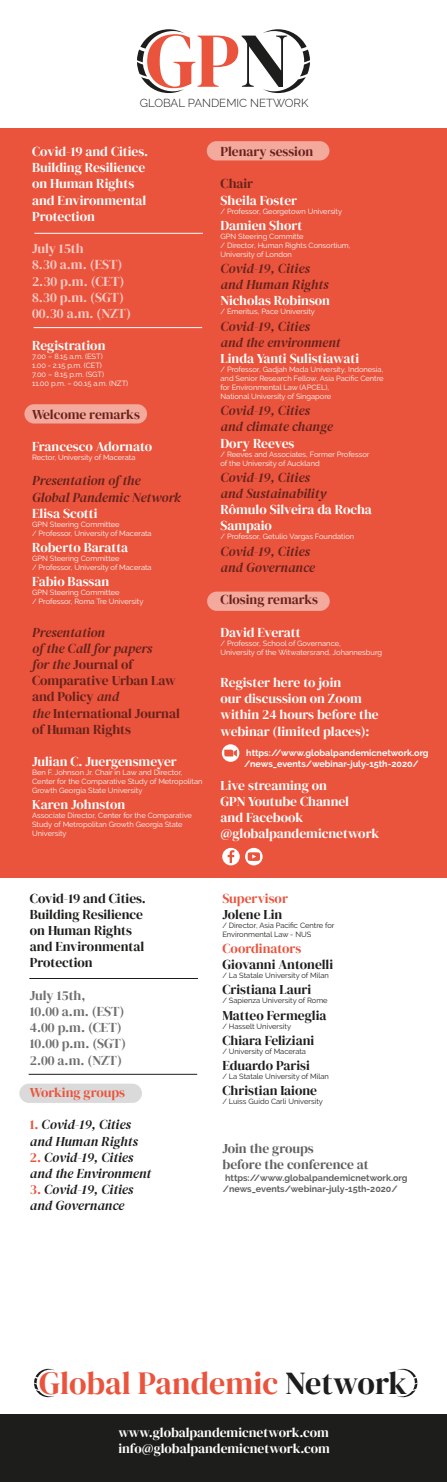
<style>
.page{position:relative;width:447px;height:1482px;background:#fff}
.page>*{position:absolute;margin:0;border:0;box-sizing:border-box;transform-origin:0 0}
.t1{font:77.55px "DM Serif Display";color:#ea543d}
.t2{font:32.03px "DM Serif Display";color:#ea543d}
.t3{font:13.5px/16.2px "DM Serif Display";color:#fff}
.t4{font:italic 13.5px/16.2px "DM Serif Display";color:#68221b}
.t5{font:13.5px/16.2px "DM Serif Display";color:#1d1d1b}
.t6{font:13.5px/16.2px "DM Serif Display";color:#68221b}
.t7{font:italic 13.5px/16.2px "DM Serif Display";color:#1d1d1b}
.t8{font:13.5px/16.2px "DM Serif Display";color:#706f6f}
.t9{font:13.5px/16.2px "DM Serif Display";color:rgb(255 255 255/.7)}
.t10{font:13.5px "DM Serif Display";color:#ea543d}
.t11{font:13.5px/16.2px "DM Serif Display";color:#616160}
.t12{font:300 11.55px "Raleway";color:#1d1d1b}
.t13{font:700 9px/10.8px "Raleway";color:#616160}
.t14{font:700 9px/10.8px "Raleway";color:#fff}
.t15{font:7.5px/9px "Raleway";color:#fff}
.t16{font:7.5px/9px "Raleway";color:#1d1d1b}
.s1{color:#1d1d1b}
.s2{font-style:italic}
.s3{font-style:normal;color:#ea543d}
</style>
<div class="page">
<div style="left:19px;top:1084px;width:123px;height:19px;background:#dadada;border-radius:10px"></div>
<div style="left:0;top:129px;width:446px;height:749px;background:#ea543d"></div>
<svg style="left:245px;top:848px;width:17px;height:17px"></svg>
<svg style="left:222px;top:848px;width:17px;height:17px"></svg>
<div style="left:24px;top:404px;width:123px;height:20px;background:#f4a99d;border-radius:10px"></div>
<div style="left:207px;top:141px;width:122px;height:19px;background:#f4a99d;border-radius:10px"></div>
<div style="left:207px;top:592px;width:122px;height:19px;background:#f4a99d;border-radius:10px"></div>
<svg style="left:137px;top:29px;width:47px;height:64px"></svg>
<svg style="left:263px;top:29px;width:47px;height:64px"></svg>
<div style="left:0;top:1415px;width:446px;height:67px;background:#1d1d1b"></div>
<svg style="left:34px;top:1369px;width:21px;height:28px"></svg>
<svg style="left:397px;top:1369px;width:20px;height:28px"></svg>
<hr style="left:34px;top:233px;width:169px;height:1px;background:#fff">
<hr style="left:34px;top:327px;width:168px;height:1px;background:#fff">
<hr style="left:29px;top:978px;width:169px;height:1px;background:#1d1d1b">
<hr style="left:29px;top:1074px;width:168px;height:1px;background:#1d1d1b">
<div style="left:222px;top:744px;width:17px;height:18px;background:#fff;border-radius:50%"></div>
<svg style="left:224px;top:750px;width:13px;height:7px"></svg>
<h1 class="t1" style="left:145px;top:16px;width:146px">GP<span class="s1">N</span></h1>
<h3 class="t12" style="left:140px;top:96px;width:170px">GLOBAL PANDEMIC NETWORK</h3>
<h3 class="t3" style="left:32px;top:143px;width:117px">Covid-19 and Cities.<br>Building Resilience on Human Rights and Environmental<br>Protection</h3>
<h3 class="t9" style="left:32px;top:241px;width:100px">July 15th<br>8.30 a.m. (EST)<br>2.30 p.m. (CET)<br>8.30 p.m. (SGT)<br>00.30 a.m. (NZT)</h3>
<h3 class="t3" style="left:32px;top:338px;width:75px">Registration</h3>
<p class="t15" style="left:32px;top:352px;width:98px">7.00 – 8.15 a.m. (EST)<br>1.00 - 2.15 p.m. (CET)<br>7.00 – 8.15 p.m. (SGT)<br>11.00 p.m. – 00.15 a.m. (NZT)</p>
<h3 class="t6" style="left:32px;top:406px;width:109px">Welcome remarks</h3>
<h3 class="t3" style="left:32px;top:439px;width:121px">Francesco Adornato</h3>
<p class="t15" style="left:32px;top:453px;width:105px">Rector, University of Macerata</p>
<h3 class="t4" style="left:32px;top:473px;width:150px">Presentation of the<br>Global Pandemic Network</h3>
<h3 class="t3" style="left:32px;top:505px;width:67px">Elisa Scotti</h3>
<p class="t15" style="left:32px;top:520px;width:121px">GPN Steering Committee<br>/ Professor, University of Macerata</p>
<h3 class="t3" style="left:32px;top:539px;width:97px">Roberto Baratta</h3>
<p class="t15" style="left:32px;top:554px;width:121px">GPN Steering Committee<br>/ Professor, University of Macerata</p>
<h3 class="t3" style="left:32px;top:574px;width:79px">Fabio Bassan</h3>
<p class="t15" style="left:32px;top:588px;width:113px">GPN Steering Committee<br>/ Professor, Roma Tre University</p>
<h3 class="t6" style="left:32px;top:624px;width:149px"><span class="s2">Presentation<br>of the Call for papers<br>for the</span> Journal of<br>Comparative Urban Law and Policy <span class="s2">and<br>the</span> International Journal of Human Rights</h3>
<h3 class="t3" style="left:32px;top:754px;width:146px">Julian C. Juergensmeyer</h3>
<p class="t15" style="left:32px;top:768px;width:172px">Ben F. Johnson Jr. Chair in Law and Director,<br>Center for the Comparative Study of Metropolitan<br>Growth Georgia State University</p>
<h3 class="t3" style="left:32px;top:797px;width:95px">Karen Johnston</h3>
<p class="t15" style="left:32px;top:811px;width:161px">Associate Director, Center for the Comparative<br>Study of Metropolitan Growth Georgia State<br>University</p>
<h3 class="t6" style="left:220px;top:143px;width:94px">Plenary session</h3>
<h3 class="t6" style="left:220px;top:176px;width:34px">Chair</h3>
<h3 class="t3" style="left:220px;top:192px;width:78px">Sheila Foster</h3>
<p class="t15" style="left:220px;top:206px;width:123px">/ Professor, Georgetown University</p>
<h3 class="t3" style="left:220px;top:217px;width:83px">Damien Short</h3>
<p class="t15" style="left:220px;top:232px;width:131px">GPN Steering Committe<br>/ Director, Human Rights Consortium,<br>University of London</p>
<h3 class="t4" style="left:220px;top:260px;width:109px">Covid-19, Cities and Human Rights</h3>
<h3 class="t3" style="left:220px;top:293px;width:111px">Nicholas Robinson</h3>
<p class="t15" style="left:220px;top:307px;width:96px">/ Emeritus, Pace University</p>
<h3 class="t4" style="left:220px;top:318px;width:121px">Covid-19, Cities<br>and the environment</h3>
<h3 class="t3" style="left:220px;top:350px;width:140px">Linda Yanti Sulistiawati</h3>
<p class="t15" style="left:220px;top:365px;width:164px">/ Professor, Gadjah Mada University, Indonesia, and Senior Research Fellow, Asia Pacific Centre for Environmental Law (APCEL),<br>National University of Singapore</p>
<h3 class="t4" style="left:220px;top:403px;width:114px">Covid-19, Cities and climate change</h3>
<h3 class="t3" style="left:220px;top:435px;width:75px">Dory Reeves</h3>
<p class="t15" style="left:220px;top:449px;width:150px">/ Reeves and Associates, Former Professor of the University of Auckland</p>
<h3 class="t4" style="left:220px;top:469px;width:107px">Covid-19, Cities and Sustainability</h3>
<h3 class="t3" style="left:220px;top:502px;width:153px">Rômulo Silveira da Rocha<br>Sampaio</h3>
<p class="t15" style="left:220px;top:532px;width:135px">/ Professor, Getulio Vargas Foundation</p>
<h3 class="t4" style="left:220px;top:543px;width:96px">Covid-19, Cities and Governance</h3>
<h3 class="t6" style="left:220px;top:592px;width:99px">Closing remarks</h3>
<h3 class="t3" style="left:220px;top:624px;width:82px">David Everatt</h3>
<p class="t15" style="left:220px;top:638px;width:163px">/ Professor, School of Governance,<br>University of the Witwatersrand, Johannesburg</p>
<h3 class="t3" style="left:220px;top:674px;width:159px">Register here to join<br>our discussion on Zoom within 24 hours before the webinar (limited places):</h3>
<p class="t14" style="left:244px;top:747px;width:186px">https://www.globalpandemicnetwork.org /news_events/webinar-july-15th-2020/</p>
<h3 class="t3" style="left:220px;top:777px;width:160px">Live streaming on<br>GPN Youtube Channel<br>and Facebook @globalpandemicnetwork</h3>
<h3 class="t5" style="left:30px;top:890px;width:117px">Covid-19 and Cities.<br>Building Resilience on Human Rights and Environmental<br>Protection</h3>
<h3 class="t8" style="left:30px;top:987px;width:98px">July 15th,<br>10.00 a.m. (EST)<br>4.00 p.m. (CET)<br>10.00 p.m. (SGT)<br>2.00 a.m. (NZT)</h3>
<h3 class="t10" style="left:30px;top:1084px;width:97px">Working groups</h3>
<h3 class="t7" style="left:30px;top:1117px;width:109px"><span class="s3">1.</span> Covid-19, Cities and Human Rights</h3>
<h3 class="t7" style="left:30px;top:1149px;width:123px"><span class="s3">2.</span> Covid-19, Cities and the Environment</h3>
<h3 class="t7" style="left:30px;top:1182px;width:105px"><span class="s3">3.</span> Covid-19, Cities and Governance</h3>
<h3 class="t10" style="left:222px;top:890px;width:67px">Supervisor</h3>
<h3 class="t5" style="left:222px;top:906px;width:61px">Jolene Lin</h3>
<p class="t16" style="left:222px;top:920px;width:114px">/ Director, Asia Pacific Centre for<br>Environmental Law - NUS</p>
<h3 class="t10" style="left:222px;top:940px;width:80px">Coordinators</h3>
<h3 class="t5" style="left:222px;top:957px;width:112px">Giovanni Antonelli</h3>
<p class="t16" style="left:222px;top:971px;width:108px">/ La Statale University of Milan</p>
<h3 class="t5" style="left:222px;top:982px;width:90px">Cristiana Lauri</h3>
<p class="t16" style="left:222px;top:996px;width:107px">/ Sapienza University of Rome</p>
<h3 class="t5" style="left:222px;top:1007px;width:105px">Matteo Fermeglia</h3>
<p class="t16" style="left:222px;top:1021px;width:70px">/ Hasselt University</p>
<h3 class="t5" style="left:222px;top:1032px;width:93px">Chiara Feliziani</h3>
<p class="t16" style="left:222px;top:1046px;width:85px">/ University of Macerata</p>
<h3 class="t5" style="left:222px;top:1057px;width:89px">Eduardo Parisi</h3>
<p class="t16" style="left:222px;top:1072px;width:108px">/ La Statale University of Milan</p>
<h3 class="t5" style="left:222px;top:1083px;width:96px">Christian Iaione</h3>
<p class="t16" style="left:222px;top:1097px;width:102px">/ Luiss Guido Carli University</p>
<h3 class="t11" style="left:222px;top:1140px;width:148px">Join the groups<br>before the conference at</h3>
<p class="t13" style="left:223px;top:1173px;width:186px">https://www.globalpandemicnetwork.org /news_events/webinar-july-15th-2020/</p>
<h2 class="t2" style="left:39px;top:1364px;width:369px">Global Pandemic <span class="s1">Network</span></h2>
<h3 class="t3" style="left:118px;top:1424px;width:213px">www.globalpandemicnetwork.com info@globalpandemicnetwork.com</h3>
</div>
